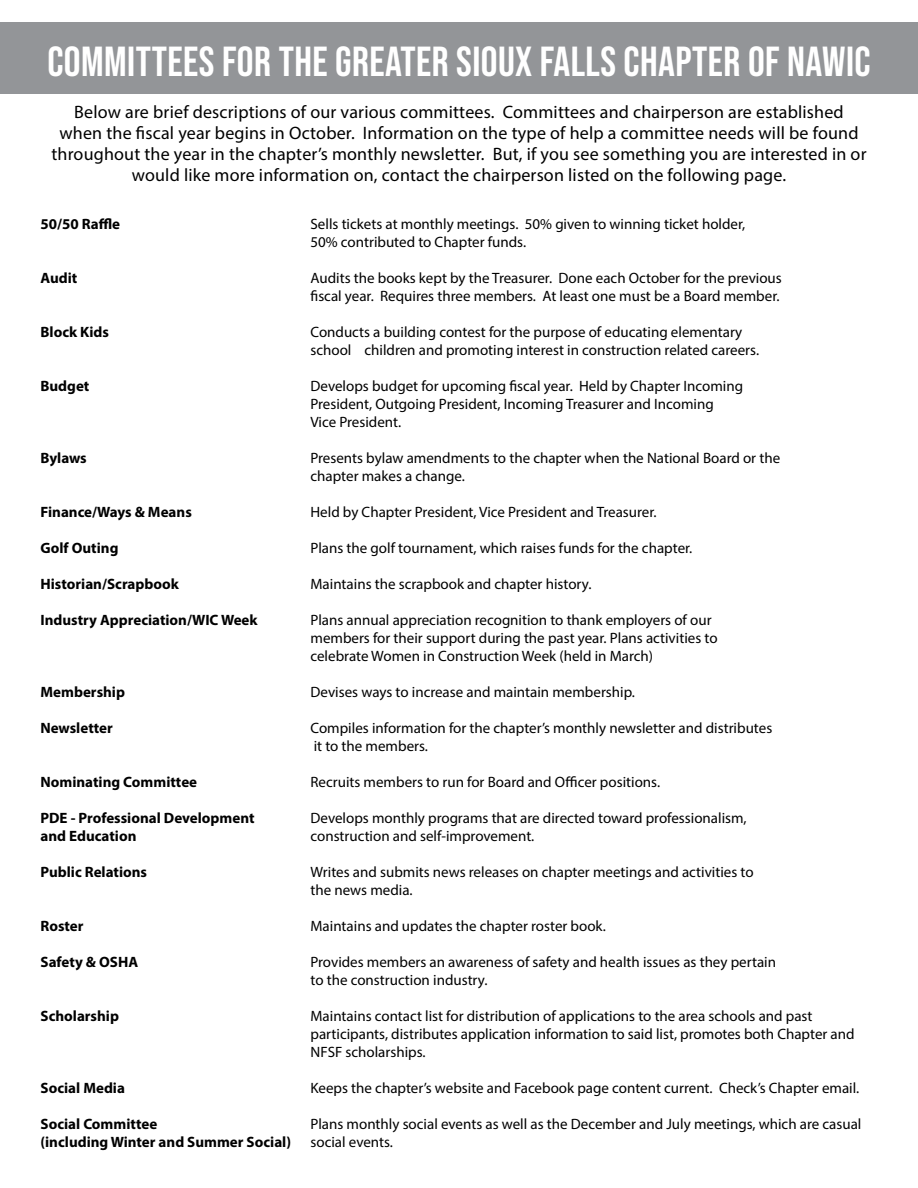
<style>
.page{position:relative;width:918px;height:1188px;background:#fff}
.page>*{position:absolute;margin:0;border:0;box-sizing:border-box;transform-origin:0 0}
.t1{font:42px "Bebas Neue";letter-spacing:.01em;color:#fff}
.t2{font:18px/21px "Myriad Pro";letter-spacing:.01em;color:#000;text-align:center}
.t3{font:15px/18px "Myriad Pro";color:#000}
.t4{font:700 15px "Myriad Pro";color:#000}
</style>
<div class="page">
<div style="left:0;top:22px;width:918px;height:72px;background:#939598"></div>
<h1 class="t1" style="left:47px;top:37px;width:825px">COMMITTEES FOR THE GREATER SIOUX FALLS CHAPTER OF NAWIC</h1>
<p class="t2" style="left:51px;top:101px;width:817px">Below are brief descriptions of our various committees. Committees and chairperson are established when the fiscal year begins in October. Information on the type of help a committee needs will be found throughout the year in the chapter’s monthly newsletter. But, if you see something you are interested in or would like more information on, contact the chairperson listed on the following page.</p>
<p class="t4" style="left:40px;top:214px;width:81px">50/50 Raffle</p>
<p class="t3" style="left:310px;top:215px;width:436px">Sells tickets at monthly meetings. 50% given to winning ticket holder,<br>50% contributed to Chapter funds.</p>
<p class="t4" style="left:40px;top:268px;width:38px">Audit</p>
<p class="t3" style="left:310px;top:269px;width:473px">Audits the books kept by the Treasurer. Done each October for the previous fiscal year. Requires three members. At least one must be a Board member.</p>
<p class="t4" style="left:40px;top:322px;width:70px">Block Kids</p>
<p class="t3" style="left:310px;top:323px;width:450px">Conducts a building contest for the purpose of educating elementary school children and promoting interest in construction related careers.</p>
<p class="t4" style="left:40px;top:376px;width:50px">Budget</p>
<p class="t3" style="left:310px;top:377px;width:434px">Develops budget for upcoming fiscal year. Held by Chapter Incoming<br>President, Outgoing President, Incoming Treasurer and Incoming<br>Vice President.</p>
<p class="t4" style="left:40px;top:448px;width:48px">Bylaws</p>
<p class="t3" style="left:310px;top:449px;width:471px">Presents bylaw amendments to the chapter when the National Board or the chapter makes a change.</p>
<p class="t4" style="left:40px;top:502px;width:153px">Finance/Ways &amp; Means</p>
<p class="t3" style="left:310px;top:503px;width:348px">Held by Chapter President, Vice President and Treasurer.</p>
<p class="t4" style="left:40px;top:538px;width:79px">Golf Outing</p>
<p class="t3" style="left:310px;top:539px;width:383px">Plans the golf tournament, which raises funds for the chapter.</p>
<p class="t4" style="left:40px;top:574px;width:140px">Historian/Scrapbook</p>
<p class="t3" style="left:310px;top:575px;width:282px">Maintains the scrapbook and chapter history.</p>
<p class="t4" style="left:40px;top:610px;width:219px">Industry Appreciation/WIC Week</p>
<p class="t3" style="left:310px;top:611px;width:409px">Plans annual appreciation recognition to thank employers of our members for their support during the past year. Plans activities to celebrate Women in Construction Week (held in March)</p>
<p class="t4" style="left:40px;top:682px;width:86px">Membership</p>
<p class="t3" style="left:311px;top:683px;width:326px">Devises ways to increase and maintain membership.</p>
<p class="t4" style="left:40px;top:718px;width:74px">Newsletter</p>
<p class="t3" style="left:310px;top:719px;width:463px">Compiles information for the chapter’s monthly newsletter and distributes it to the members.</p>
<p class="t4" style="left:40px;top:772px;width:158px">Nominating Committee</p>
<p class="t3" style="left:310px;top:773px;width:351px">Recruits members to run for Board and Officer positions.</p>
<p class="t4" style="left:40px;top:808px;width:216px">PDE - Professional Development</p>
<p class="t3" style="left:310px;top:809px;width:438px">Develops monthly programs that are directed toward professionalism,</p>
<p class="t4" style="left:40px;top:826px;width:97px">and Education</p>
<p class="t3" style="left:311px;top:827px;width:225px">construction and self-improvement.</p>
<p class="t4" style="left:40px;top:862px;width:108px">Public Relations</p>
<p class="t3" style="left:310px;top:863px;width:445px">Writes and submits news releases on chapter meetings and activities to the news media.</p>
<p class="t4" style="left:40px;top:916px;width:45px">Roster</p>
<p class="t3" style="left:310px;top:917px;width:297px">Maintains and updates the chapter roster book.</p>
<p class="t4" style="left:40px;top:952px;width:99px">Safety &amp; OSHA</p>
<p class="t3" style="left:310px;top:953px;width:467px">Provides members an awareness of safety and health issues as they pertain to the construction industry.</p>
<p class="t4" style="left:40px;top:1006px;width:80px">Scholarship</p>
<p class="t3" style="left:310px;top:1007px;width:546px">Maintains contact list for distribution of applications to the area schools and past participants, distributes application information to said list, promotes both Chapter and<br>NFSF scholarships.</p>
<p class="t4" style="left:40px;top:1078px;width:86px">Social Media</p>
<p class="t3" style="left:310px;top:1079px;width:550px">Keeps the chapter’s website and Facebook page content current. Check’s Chapter email.</p>
<p class="t4" style="left:40px;top:1114px;width:118px">Social Committee</p>
<p class="t3" style="left:310px;top:1115px;width:552px">Plans monthly social events as well as the December and July meetings, which are casual</p>
<p class="t4" style="left:40px;top:1132px;width:252px">(including Winter and Summer Social)</p>
<p class="t3" style="left:310px;top:1133px;width:84px">social events.</p>
</div>
